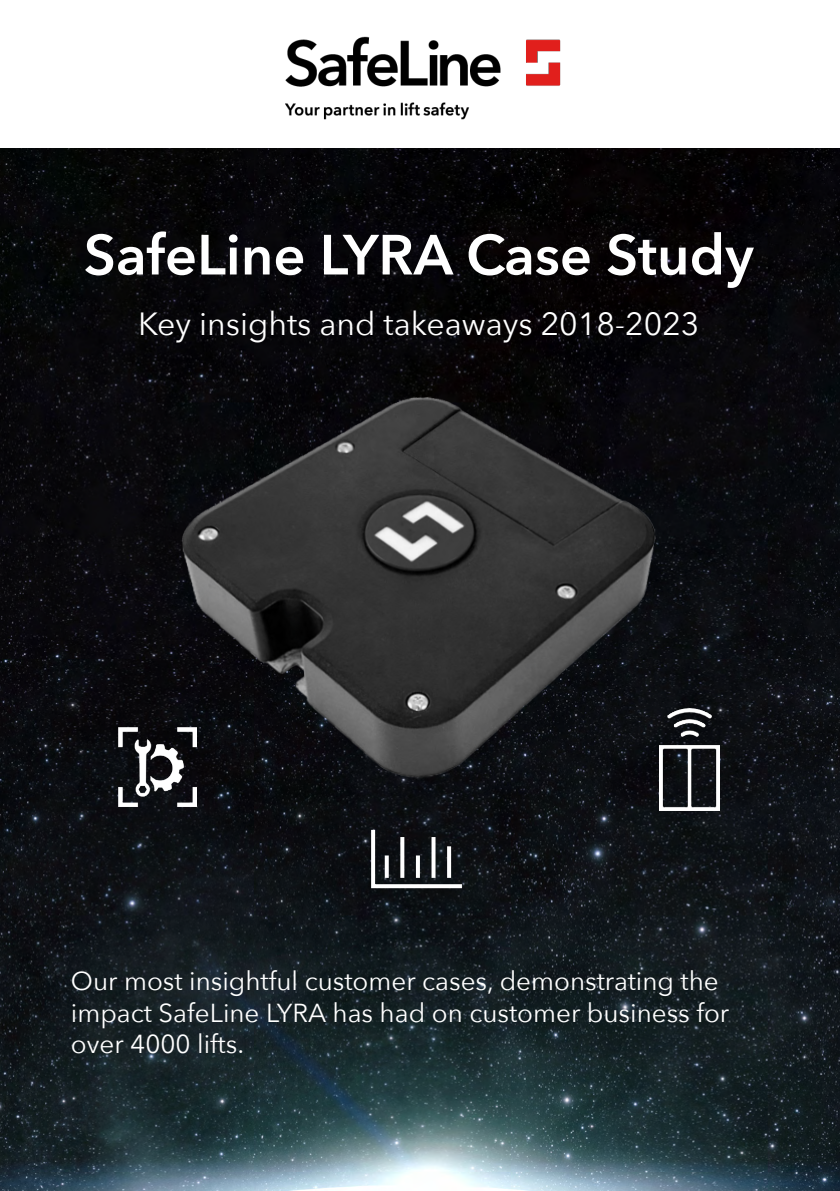
<style>
.page{position:relative;width:840px;height:1191px;background:#fff}
.page>*{position:absolute;margin:0;border:0;box-sizing:border-box;transform-origin:0 0}
.t1{font:600 56px "Avenir Next";color:#fff}
.t2{font:32px "Avenir Next";color:#fff}
.t3{font:26px/31.2px "Avenir Next";color:#fff}
</style>
<div class="page">
<img style="left:0;top:149px;width:839px;height:1042px">
<img style="left:175px;top:387px;width:492px;height:401px">
<img style="left:285px;top:36px;width:276px;height:84px">
<img style="left:118px;top:728px;width:78px;height:78px">
<img style="left:659px;top:709px;width:60px;height:101px">
<svg style="left:369px;top:826px;width:96px;height:64px;background:#3d3f43"></svg>
<h1 class="t1" style="left:84px;top:207px;width:671px">SafeLine LYRA Case Study</h1>
<p class="t2" style="left:138px;top:296px;width:562px">Key insights and takeaways 2018-2023</p>
<p class="t3" style="left:71px;top:964px;width:659px">Our most insightful customer cases, demonstrating the impact SafeLine LYRA has had on customer business for over 4000 lifts.</p>
</div>
